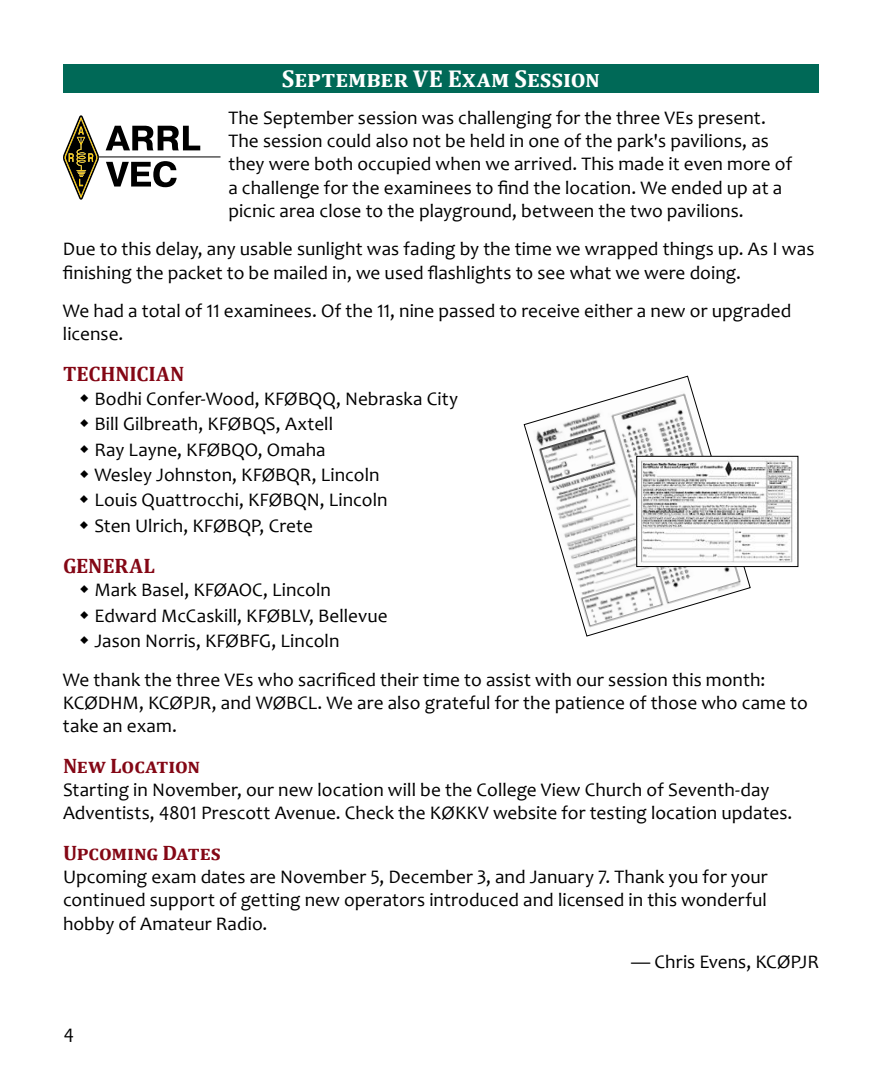
<style>
.page{position:relative;width:882px;height:1071px;background:#fff}
.page>*{position:absolute;margin:0;border:0;box-sizing:border-box;transform-origin:0 0}
.t1{font:700 24.5px "Cambria";color:#fff}
.t2{font:700 21px "Cambria";color:#840715}
.t3{font:19.25px/23.1px "Candara";letter-spacing:.005em;color:#000}
</style>
<div class="page">
<svg style="left:106px;top:126px;width:94px;height:24px"></svg>
<svg style="left:106px;top:161px;width:71px;height:26px"></svg>
<svg style="left:63px;top:115px;width:36px;height:85px"></svg>
<hr style="left:99px;top:157px;width:121px;height:1px;background:#000">
<div style="left:63px;top:64px;width:756px;height:29px;background:#006957"></div>
<svg style="left:523px;top:375px;width:228px;height:262px"></svg>
<img style="left:638px;top:458px;width:155px;height:107px">
<div style="left:636px;top:456px;width:162px;height:111px;border:1px solid #000"></div>
<p class="t1" style="left:282px;top:62px;width:320px">September VE Exam Session</p>
<p class="t3" style="left:228px;top:106px;width:565px">The September session was challenging for the three VEs present.<br>The session could also not be held in one of the park's pavilions, as they were both occupied when we arrived. This made it even more of a challenge for the examinees to find the location. We ended up at a picnic area close to the playground, between the two pavilions.</p>
<p class="t3" style="left:63px;top:237px;width:753px">Due to this delay, any usable sunlight was fading by the time we wrapped things up. As I was finishing the packet to be mailed in, we used flashlights to see what we were doing.</p>
<p class="t3" style="left:63px;top:299px;width:730px">We had a total of 11 examinees. Of the 11, nine passed to receive either a new or upgraded license.</p>
<p class="t2" style="left:63px;top:359px;width:123px">TECHNICIAN</p>
<p class="t3" style="left:94px;top:385px;width:365px;line-height:25.6px">Bodhi Confer-Wood, KFØBQQ, Nebraska City<br>Bill Gilbreath, KFØBQS, Axtell<br>Ray Layne, KFØBQO, Omaha<br>Wesley Johnston, KFØBQR, Lincoln<br>Louis Quattrocchi, KFØBQN, Lincoln<br>Sten Ulrich, KFØBQP, Crete</p>
<p class="t2" style="left:63px;top:551px;width:93px">GENERAL</p>
<p class="t3" style="left:94px;top:577px;width:295px;line-height:25.6px">Mark Basel, KFØAOC, Lincoln<br>Edward McCaskill, KFØBLV, Bellevue<br>Jason Norris, KFØBFG, Lincoln</p>
<p class="t3" style="left:63px;top:668px;width:746px">We thank the three VEs who sacrificed their time to assist with our session this month:<br>KCØDHM, KCØPJR, and WØBCL. We are also grateful for the patience of those who came to take an exam.</p>
<p class="t2" style="left:63px;top:751px;width:139px">New Location</p>
<p class="t3" style="left:63px;top:778px;width:731px">Starting in November, our new location will be the College View Church of Seventh-day<br>Adventists, 4801 Prescott Avenue. Check the KØKKV website for testing location updates.</p>
<p class="t2" style="left:63px;top:838px;width:159px">Upcoming Dates</p>
<p class="t3" style="left:63px;top:865px;width:706px;text-align:justify">Upcoming exam dates are November 5, December 3, and January 7. Thank you for your continued support of getting new operators introduced and licensed in this wonderful hobby of Amateur Radio.</p>
<p class="t3" style="left:631px;top:950px;width:189px">— Chris Evens, KCØPJR</p>
<p class="t3" style="left:64px;top:1023px;width:12px">4</p>
</div>
